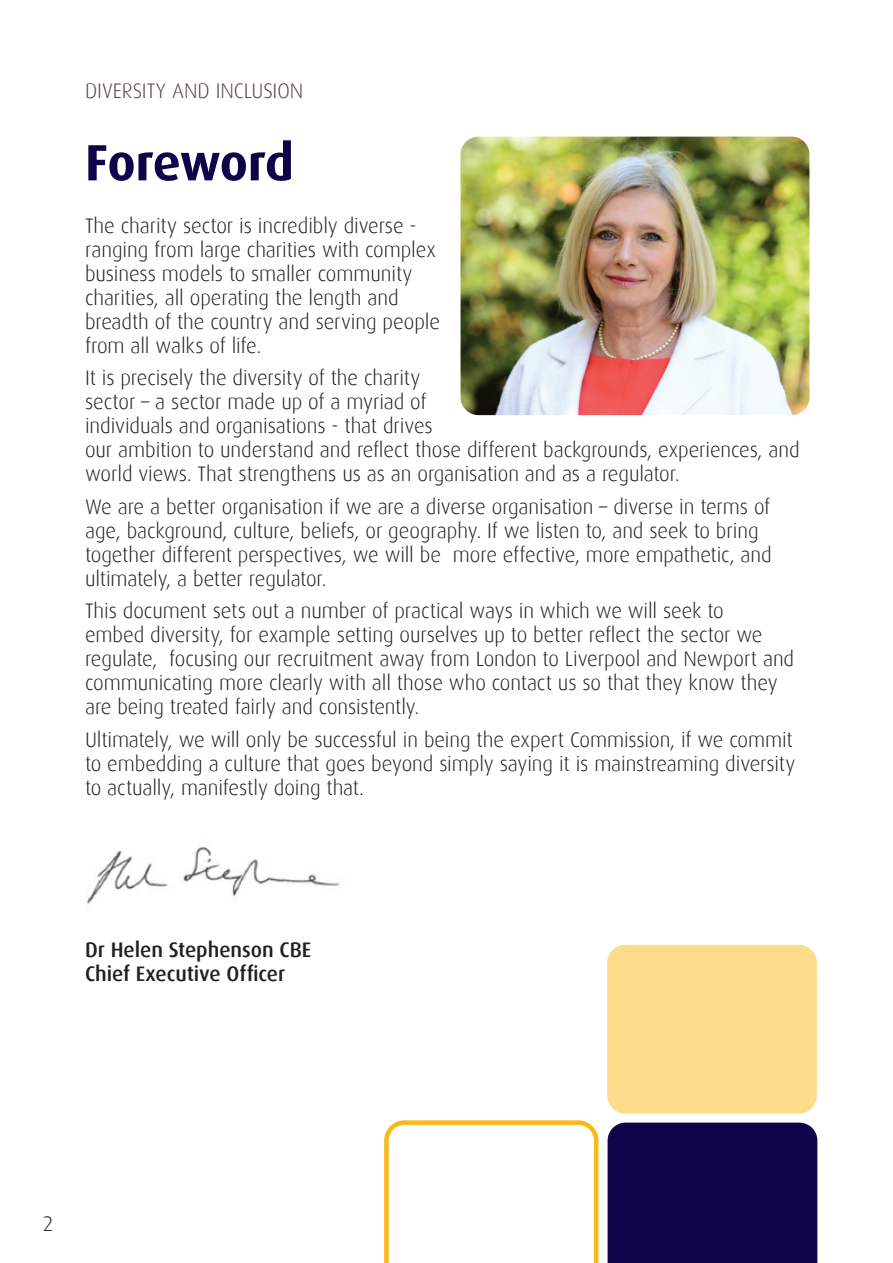
<style>
.page{position:relative;width:893px;height:1263px;background:#fff}
.page>*{position:absolute;margin:0;border:0;box-sizing:border-box;transform-origin:0 0}
.t1{font:700 51px "Dax";letter-spacing:-.02em;color:#0d0449}
.t2{font:300 21px/24px "Dax";letter-spacing:-.005em;color:#231f20}
.t3{font:500 21px/24px "Dax";letter-spacing:-.005em;color:#231f20}
.t4{font:300 21px "Dax";color:#544640}
</style>
<div class="page">
<svg style="left:384px;top:1120px;width:214px;height:143px"></svg>
<img style="left:460px;top:137px;width:349px;height:278px">
<div style="left:608px;top:1122px;width:209px;height:141px;background:#0d0449"></div>
<div style="left:607px;top:945px;width:210px;height:168px;background:#fddc8c;border-radius:18px"></div>
<img style="left:87px;top:846px;width:253px;height:58px">
<p class="t4" style="left:85px;top:80px;width:220px">DIVERSITY AND INCLUSION</p>
<h1 class="t1" style="left:85px;top:134px;width:210px">Foreword</h1>
<p class="t2" style="left:85px;top:214px;width:356px">The charity sector is incredibly diverse - ranging from large charities with complex business models to smaller community charities, all operating the length and breadth of the country and serving people from all walks of life.</p>
<p class="t2" style="left:85px;top:366px;width:716px">It is precisely the diversity of the charity<br>sector – a sector made up of a myriad of<br>individuals and organisations - that drives<br>our ambition to understand and reflect those different backgrounds, experiences, and world views. That strengthens us as an organisation and as a regulator.</p>
<p class="t2" style="left:85px;top:495px;width:688px">We are a better organisation if we are a diverse organisation – diverse in terms of age, background, culture, beliefs, or geography. If we listen to, and seek to bring together different perspectives, we will be more effective, more empathetic, and ultimately, a better regulator.</p>
<p class="t2" style="left:85px;top:599px;width:711px">This document sets out a number of practical ways in which we will seek to<br>embed diversity, for example setting ourselves up to better reflect the sector we regulate, focusing our recruitment away from London to Liverpool and Newport and communicating more clearly with all those who contact us so that they know they are being treated fairly and consistently.</p>
<p class="t2" style="left:85px;top:728px;width:712px">Ultimately, we will only be successful in being the expert Commission, if we commit to embedding a culture that goes beyond simply saying it is mainstreaming diversity to actually, manifestly doing that.</p>
<p class="t3" style="left:85px;top:938px;width:228px">Dr Helen Stephenson CBE<br>Chief Executive Officer</p>
<p class="t2" style="left:43px;top:1212px;width:12px">2</p>
</div>
